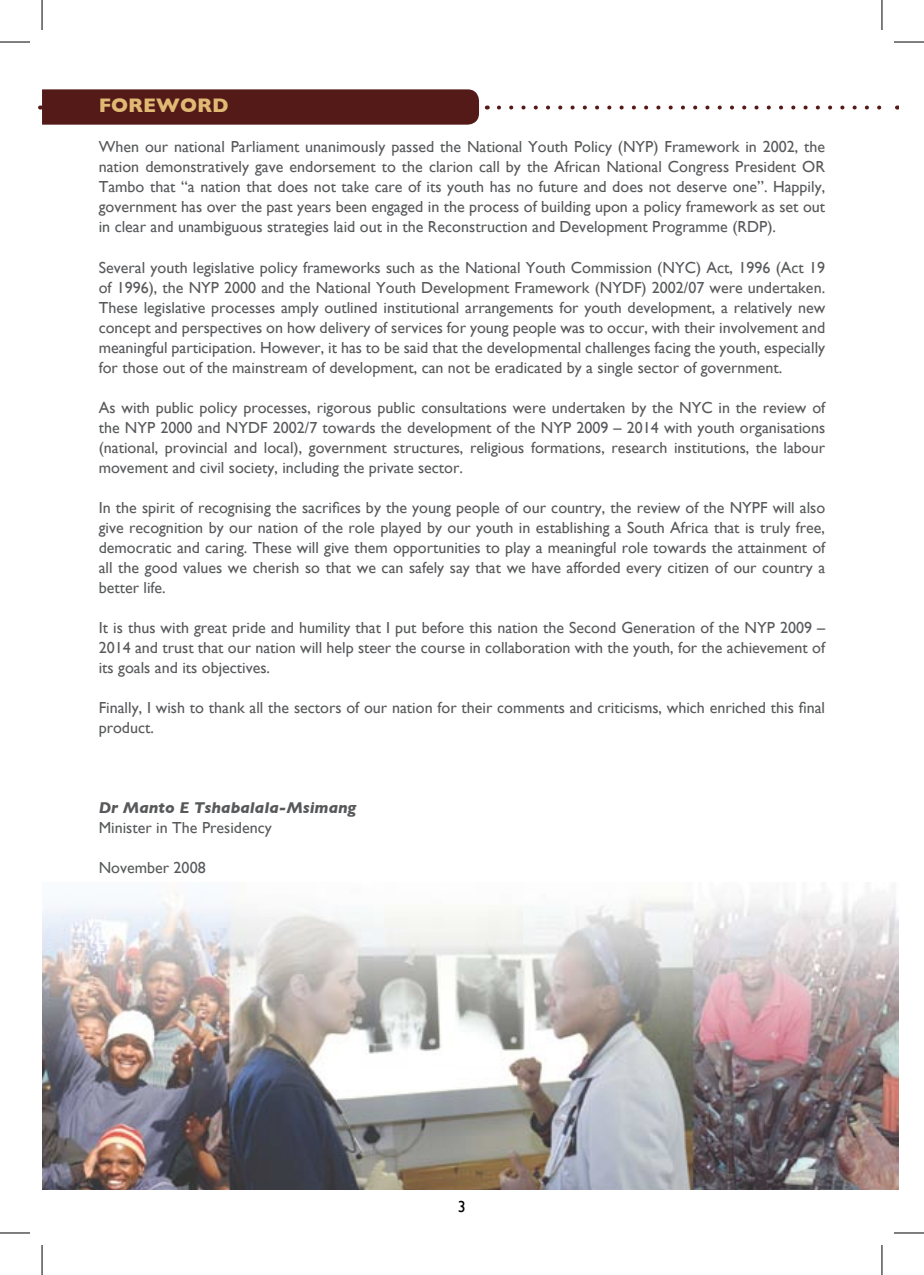
<style>
.page{position:relative;width:924px;height:1275px;background:#fff}
.page>*{position:absolute;margin:0;border:0;box-sizing:border-box;transform-origin:0 0}
.t1{font:700 20px "Gill Sans";color:#e0ba74}
.t2{font:16px/20px "Gill Sans";color:#58595b;text-align:justify}
.t3{font:italic 700 16px "Gill Sans";color:#58595b}
.t4{font:16px "Gill Sans";color:#000}
</style>
<div class="page">
<div style="left:40px;top:89px;width:439px;height:36px;background:#541a17"></div>
<svg style="left:498px;top:105px;width:384px;height:4px"></svg>
<img style="left:42px;top:893px;width:856px;height:296px">
<hr style="left:0;top:42px;width:30px;height:1px;background:#000">
<hr style="left:893px;top:42px;width:30px;height:1px;background:#000">
<hr style="left:0;top:1232px;width:30px;height:1px;background:#000">
<hr style="left:893px;top:1232px;width:30px;height:1px;background:#000">
<hr style="left:42px;top:0;width:1px;height:30px;background:#000">
<hr style="left:42px;top:1245px;width:1px;height:30px;background:#000">
<hr style="left:881px;top:0;width:1px;height:30px;background:#000">
<hr style="left:881px;top:1245px;width:1px;height:30px;background:#000">
<p class="t1" style="left:99px;top:94px;width:131px">FOREWORD</p>
<p class="t2" style="left:99px;top:137px;width:727px">When our national Parliament unanimously passed the National Youth Policy (NYP) Framework in 2002, the nation demonstratively gave endorsement to the clarion call by the African National Congress President OR Tambo that “a nation that does not take care of its youth has no future and does not deserve one”. Happily, government has over the past years been engaged in the process of building upon a policy framework as set out in clear and unambiguous strategies laid out in the Reconstruction and Development Programme (RDP).</p>
<p class="t2" style="left:99px;top:257px;width:727px">Several youth legislative policy frameworks such as the National Youth Commission (NYC) Act, 1996 (Act 19 of 1996), the NYP 2000 and the National Youth Development Framework (NYDF) 2002/07 were undertaken.<br>These legislative processes amply outlined institutional arrangements for youth development, a relatively new concept and perspectives on how delivery of services for young people was to occur, with their involvement and meaningful participation. However, it has to be said that the developmental challenges facing the youth, especially for those out of the mainstream of development, can not be eradicated by a single sector of government.</p>
<p class="t2" style="left:99px;top:397px;width:727px">As with public policy processes, rigorous public consultations were undertaken by the NYC in the review of the NYP 2000 and NYDF 2002/7 towards the development of the NYP 2009 – 2014 with youth organisations (national, provincial and local), government structures, religious formations, research institutions, the labour movement and civil society, including the private sector.</p>
<p class="t2" style="left:99px;top:497px;width:727px">In the spirit of recognising the sacrifices by the young people of our country, the review of the NYPF will also give recognition by our nation of the role played by our youth in establishing a South Africa that is truly free, democratic and caring. These will give them opportunities to play a meaningful role towards the attainment of all the good values we cherish so that we can safely say that we have afforded every citizen of our country a better life.</p>
<p class="t2" style="left:99px;top:617px;width:727px">It is thus with great pride and humility that I put before this nation the Second Generation of the NYP 2009 – 2014 and trust that our nation will help steer the course in collaboration with the youth, for the achievement of its goals and its objectives.</p>
<p class="t2" style="left:99px;top:697px;width:727px">Finally, I wish to thank all the sectors of our nation for their comments and criticisms, which enriched this final product.</p>
<p class="t3" style="left:99px;top:798px;width:259px">Dr Manto E Tshabalala-Msimang</p>
<p class="t2" style="left:99px;top:817px;width:174px">Minister in The Presidency</p>
<p class="t2" style="left:99px;top:857px;width:108px">November 2008</p>
<p class="t4" style="left:458px;top:1196px;width:9px">3</p>
</div>
